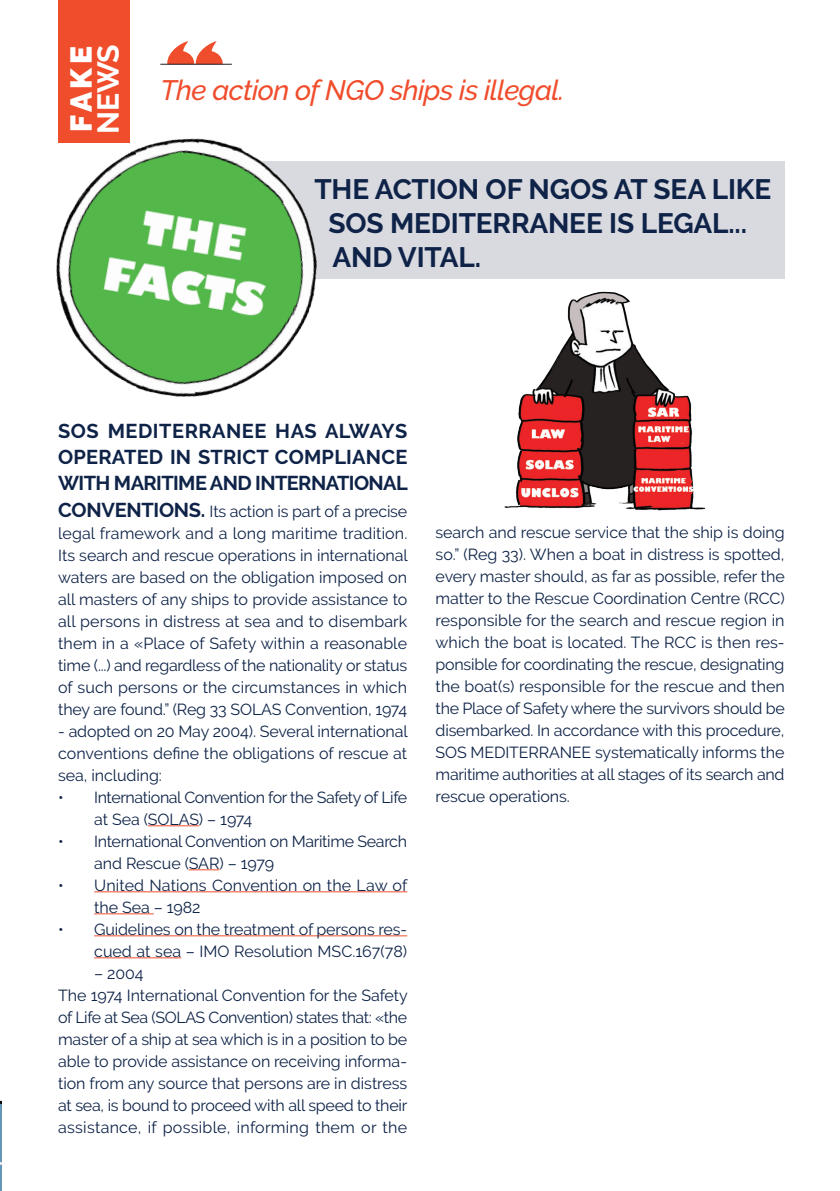
<style>
.page{position:relative;width:840px;height:1191px;background:#fff}
.page>*{position:absolute;margin:0;border:0;box-sizing:border-box;transform-origin:0 0}
.LIGNE_1_RA{font:900 30.2px/27px "Raleway";color:#fff}
.Fait{font:700 28px/34px "Raleway";letter-spacing:-.005em;color:#0e2347}
.Mythe{font:italic 500 28px "Raleway";letter-spacing:-.02em;color:#f04d2c}
.Texte_encadré{font:700 20px/26px "Raleway";letter-spacing:-.03em;color:#0e2347;text-align:justify}
.Texte_encadré-2{font:16px/22px "Raleway";letter-spacing:-.01em;color:#0e2347;text-align:justify}
.s1{font-weight:700}
.s2{font-weight:700;font-size:20px}
</style>
<div class="page">
<img style="left:0;top:1099px;width:1px;height:92px">
<img style="left:468px;top:278px;width:283px;height:233px">
<hr style="left:148px;top:825px;width:51px;height:1px;background:#f04d2c">
<hr style="left:189px;top:869px;width:30px;height:1px;background:#f04d2c">
<hr style="left:94px;top:891px;width:313px;height:1px;background:#f04d2c">
<hr style="left:94px;top:913px;width:60px;height:1px;background:#f04d2c">
<hr style="left:94px;top:935px;width:313px;height:1px;background:#f04d2c">
<hr style="left:94px;top:957px;width:87px;height:1px;background:#f04d2c">
<div style="left:237px;top:161px;width:547px;height:117px;background:#d9d9e0"></div>
<img style="left:56px;top:60px;width:333px;height:337px">
<svg style="left:167px;top:41px;width:55px;height:23px"></svg>
<hr style="left:160px;top:64px;width:72px;height:1px;background:#231f20">
<div style="left:58px;top:0;width:72px;height:142px;background:#f04d2c"></div>
<p class="LIGNE_1_RA" style="left:68px;top:134px;width:91px;rotate:-90deg">FAKE<br><span class="s1">NEWS</span></p>
<p class="Mythe" style="left:160px;top:74px;width:405px">The action of NGO ships is illegal.</p>
<p class="Fait" style="left:328px;top:172px;width:444px;text-indent:-14px">THE ACTION OF NGOS AT SEA LIKE<br>SOS MEDITERRANEE IS LEGAL...<br>AND VITAL.</p>
<p class="Texte_encadré" style="left:58px;top:418px;width:351px">SOS MEDITERRANEE HAS ALWAYS OPERATED IN STRICT COMPLIANCE WITH MARITIME AND INTERNATIONAL</p>
<p class="Texte_encadré-2" style="left:58px;top:500px;width:351px"><span class="s2">CONVENTIONS.</span> Its action is part of a precise legal framework and a long maritime tradition.<br>Its search and rescue operations in international waters are based on the obligation imposed on all masters of any ships to provide assistance to all persons in distress at sea and to disembark them in a «Place of Safety within a reasonable time (...) and regardless of the nationality or status of such persons or the circumstances in which they are found.” (Reg 33 SOLAS Convention, 1974</p>
<p class="Texte_encadré-2" style="left:58px;top:720px;width:351px">- adopted on 20 May 2004). Several international conventions define the obligations of rescue at sea, including:</p>
<p class="Texte_encadré-2" style="left:94px;top:786px;width:314px;text-indent:-36px">• International Convention for the Safety of Life at Sea (SOLAS) – 1974</p>
<p class="Texte_encadré-2" style="left:94px;top:830px;width:314px;text-indent:-36px">• International Convention on Maritime Search and Rescue (SAR) – 1979</p>
<p class="Texte_encadré-2" style="left:94px;top:874px;width:314px;text-indent:-36px">• United Nations Convention on the Law of the Sea – 1982</p>
<p class="Texte_encadré-2" style="left:58px;top:918px;width:350px;text-align:right">• Guidelines on the treatment of persons res&shy;cued at sea – IMO Resolution MSC.167(78)</p>
<p class="Texte_encadré-2" style="left:94px;top:962px;width:51px">– 2004</p>
<p class="Texte_encadré-2" style="left:58px;top:984px;width:351px">The 1974 International Convention for the Safety of Life at Sea (SOLAS Convention) states that: «the master of a ship at sea which is in a position to be able to provide assistance on receiving informa&shy;tion from any source that persons are in distress at sea, is bound to proceed with all speed to their assistance, if possible, informing them or the</p>
<p class="Texte_encadré-2" style="left:435px;top:521px;width:350px">search and rescue service that the ship is doing so.” (Reg 33). When a boat in distress is spotted, every master should, as far as possible, refer the matter to the Rescue Coordination Centre (RCC) responsible for the search and rescue region in which the boat is located. The RCC is then res&shy;ponsible for coordinating the rescue, designating the boat(s) responsible for the rescue and then the Place of Safety where the survivors should be disembarked. In accordance with this procedure, SOS MEDITERRANEE systematically informs the maritime authorities at all stages of its search and rescue operations.</p>
</div>
